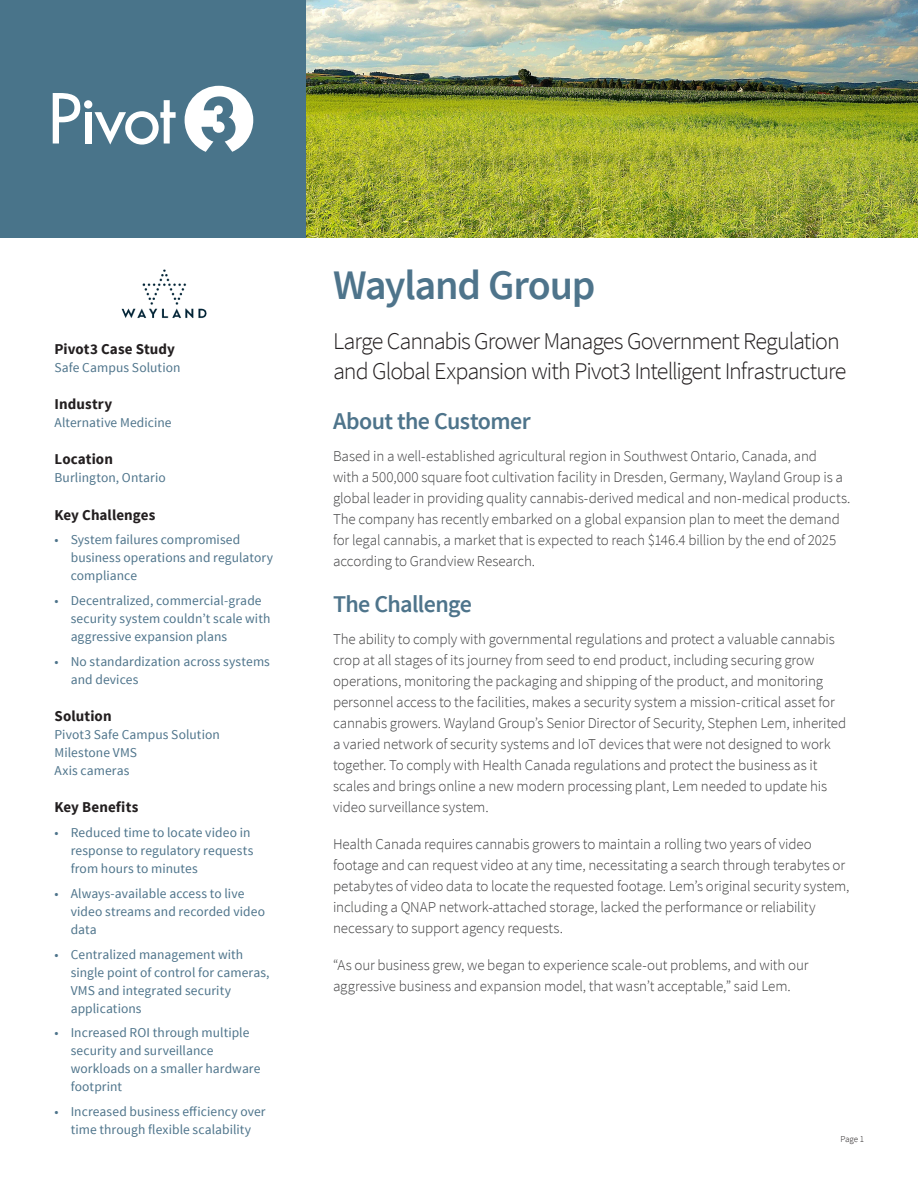
<style>
.page{position:relative;width:918px;height:1188px;background:#fff}
.page>*{position:absolute;margin:0;border:0;box-sizing:border-box;transform-origin:0 0}
.Customer_Title{font:600 42px "Source Sans Pro";letter-spacing:-.03em;color:#4e748b}
.Case_Study_Subtitle{font:300 24px/30px "Source Sans Pro";letter-spacing:-.04em;color:#231f20}
.Heading_1{font:600 24px "Source Sans Pro";letter-spacing:-.025em;color:#4e748b}
.Body{font:300 15px/21px "Source Sans Pro";letter-spacing:-.01em;color:#3e3e3f}
.Sidebar_Bold{font:700 15px "Source Sans Pro";letter-spacing:.005em;color:#231f20}
.Sidebar_Text{font:13.5px/18px "Source Sans Pro";letter-spacing:.005em;color:#4e748b}
.t1{font:300 9px "Source Sans Pro";color:#231f20}
</style>
<div class="page">
<div style="left:0;top:0;width:306px;height:238px;background:#49748a"></div>
<svg style="left:185px;top:86px;width:68px;height:66px"></svg>
<svg style="left:53px;top:93px;width:27px;height:51px"></svg>
<div style="left:84px;top:100px;width:8px;height:9px;background:#fff;border-radius:50%"></div>
<div style="left:85px;top:112px;width:6px;height:32px;background:#fff"></div>
<svg style="left:95px;top:100px;width:81px;height:45px"></svg>
<img style="left:121px;top:269px;width:86px;height:49px">
<img style="left:306px;top:0;width:612px;height:238px">
<p class="Sidebar_Bold" style="left:55px;top:339px;width:122px">Pivot3 Case Study</p>
<p class="Sidebar_Text" style="left:55px;top:359px;width:128px">Safe Campus Solution</p>
<p class="Sidebar_Bold" style="left:55px;top:395px;width:59px">Industry</p>
<p class="Sidebar_Text" style="left:55px;top:414px;width:119px">Alternative Medicine</p>
<p class="Sidebar_Bold" style="left:55px;top:450px;width:60px">Location</p>
<p class="Sidebar_Text" style="left:55px;top:469px;width:113px">Burlington, Ontario</p>
<p class="Sidebar_Bold" style="left:55px;top:505px;width:102px">Key Challenges</p>
<p class="Sidebar_Text" style="left:71px;top:531px;width:204px;text-indent:-16px">• System failures compromised business operations and regulatory compliance</p>
<p class="Sidebar_Text" style="left:71px;top:592px;width:201px;text-indent:-16px">• Decentralized, commercial-grade security system couldn’t scale with aggressive expansion plans</p>
<p class="Sidebar_Text" style="left:71px;top:653px;width:201px;text-indent:-16px">• No standardization across systems and devices</p>
<p class="Sidebar_Bold" style="left:55px;top:706px;width:59px">Solution</p>
<p class="Sidebar_Text" style="left:55px;top:726px;width:167px">Pivot3 Safe Campus Solution</p>
<p class="Sidebar_Text" style="left:55px;top:744px;width:84px">Milestone VMS</p>
<p class="Sidebar_Text" style="left:55px;top:762px;width:76px">Axis cameras</p>
<p class="Sidebar_Bold" style="left:55px;top:798px;width:85px">Key Benefits</p>
<p class="Sidebar_Text" style="left:71px;top:824px;width:184px;text-indent:-16px">• Reduced time to locate video in response to regulatory requests from hours to minutes</p>
<p class="Sidebar_Text" style="left:71px;top:885px;width:196px;text-indent:-16px">• Always-available access to live video streams and recorded video data</p>
<p class="Sidebar_Text" style="left:71px;top:945px;width:200px;text-indent:-16px">• Centralized management with single point of control for cameras,<br>VMS and integrated security applications</p>
<p class="Sidebar_Text" style="left:71px;top:1024px;width:191px;text-indent:-16px">• Increased ROI through multiple security and surveillance workloads on a smaller hardware footprint</p>
<p class="Sidebar_Text" style="left:55px;top:1103px;width:213px;text-align:center">• Increased business efficiency over time through flexible scalability</p>
<p class="Customer_Title" style="left:333px;top:258px;width:264px">Wayland Group</p>
<p class="Case_Study_Subtitle" style="left:333px;top:326px;width:515px">Large Cannabis Grower Manages Government Regulation and Global Expansion with Pivot3 Intelligent Infrastructure</p>
<p class="Heading_1" style="left:333px;top:406px;width:199px">About the Customer</p>
<p class="Body" style="left:333px;top:445px;width:519px">Based in a well-established agricultural region in Southwest Ontario, Canada, and<br>with a 500,000 square foot cultivation facility in Dresden, Germany, Wayland Group is a global leader in providing quality cannabis-derived medical and non-medical products.<br>The company has recently embarked on a global expansion plan to meet the demand for legal cannabis, a market that is expected to reach $146.4 billion by the end of 2025 according to Grandview Research.</p>
<p class="Heading_1" style="left:333px;top:589px;width:140px">The Challenge</p>
<p class="Body" style="left:333px;top:628px;width:515px">The ability to comply with governmental regulations and protect a valuable cannabis crop at all stages of its journey from seed to end product, including securing grow operations, monitoring the packaging and shipping of the product, and monitoring personnel access to the facilities, makes a security system a mission-critical asset for cannabis growers. Wayland Group’s Senior Director of Security, Stephen Lem, inherited a varied network of security systems and IoT devices that were not designed to work together. To comply with Health Canada regulations and protect the business as it scales and brings online a new modern processing plant, Lem needed to update his video surveillance system.</p>
<p class="Body" style="left:333px;top:834px;width:518px">Health Canada requires cannabis growers to maintain a rolling two years of video footage and can request video at any time, necessitating a search through terabytes or petabytes of video data to locate the requested footage. Lem’s original security system, including a QNAP network-attached storage, lacked the performance or reliability necessary to support agency requests.</p>
<p class="Body" style="left:333px;top:955px;width:477px">“As our business grew, we began to experience scale-out problems, and with our aggressive business and expansion model, that wasn’t acceptable,” said Lem.</p>
<p class="t1" style="left:841px;top:1133px;width:25px">Page 1</p>
</div>
